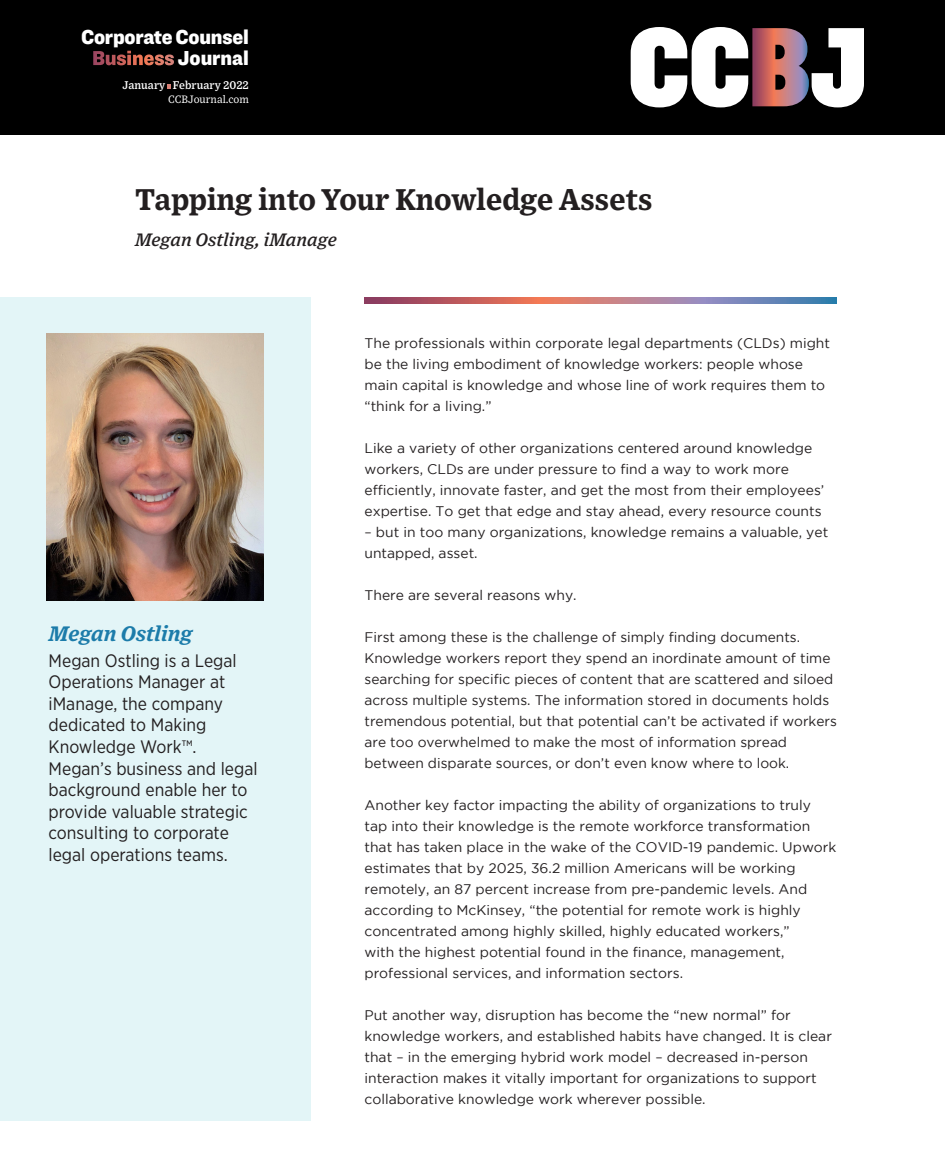
<style>
.page{position:relative;width:945px;height:1175px;background:#fff}
.page>*{position:absolute;margin:0;border:0;box-sizing:border-box;transform-origin:0 0}
.t1{font:700 30px "Exchange";color:#231f20}
.t2{font:900 21px/21.1px "Ringside Narrow";letter-spacing:-.01em;color:#fff;text-align:center}
.t3{font:italic 700 21px "Exchange";color:#1c7caa}
.t4{font:18px/21.6px "Gotham Narrow";color:#231f20}
.t5{font:italic 500 18px "Exchange";color:#231f20}
.t6{font:13.8px/21px "Gotham";color:#231f20}
.t7{font:500 11.25px "Exchange";color:#fff}
.t8{font:10.8px "Exchange";color:#fff}
</style>
<div class="page">
<div style="left:0;top:0;width:945px;height:134px;background:#000"></div>
<svg style="left:631px;top:27px;width:233px;height:80px"></svg>
<div style="left:0;top:297px;width:310px;height:823px;background:#e3f5f7"></div>
<svg style="left:364px;top:297px;width:473px;height:7px;background:#a57386"></svg>
<img style="left:46px;top:333px;width:218px;height:268px">
<h2 class="t2" style="left:81px;top:26px;width:169px">Corporate Counsel<br>Business Journal</h2>
<p class="t7" style="left:123px;top:77px;width:128px">January ○ February 2022</p>
<p class="t8" style="left:168px;top:91px;width:82px">CCBJournal.com</p>
<p class="t1" style="left:135px;top:176px;width:519px">Tapping into Your Knowledge Assets</p>
<p class="t5" style="left:135px;top:226px;width:203px">Megan Ostling, iManage</p>
<p class="t3" style="left:49px;top:617px;width:145px">Megan Ostling</p>
<p class="t4" style="left:49px;top:649px;width:210px">Megan Ostling is a Legal<br>Operations Manager at iManage, the company dedicated to Making<br>Knowledge Work™.<br>Megan’s business and legal background enable her to provide valuable strategic consulting to corporate legal operations teams.</p>
<p class="t6" style="left:364px;top:332px;width:467px">The professionals within corporate legal departments (CLDs) might be the living embodiment of knowledge workers: people whose main capital is knowledge and whose line of work requires them to “think for a living.”</p>
<p class="t6" style="left:364px;top:437px;width:461px">Like a variety of other organizations centered around knowledge workers, CLDs are under pressure to find a way to work more efficiently, innovate faster, and get the most from their employees’ expertise. To get that edge and stay ahead, every resource counts</p>
<p class="t6" style="left:364px;top:521px;width:465px">– but in too many organizations, knowledge remains a valuable, yet untapped, asset.</p>
<p class="t6" style="left:364px;top:584px;width:214px">There are several reasons why.</p>
<p class="t6" style="left:364px;top:626px;width:474px">First among these is the challenge of simply finding documents.<br>Knowledge workers report they spend an inordinate amount of time searching for specific pieces of content that are scattered and siloed across multiple systems. The information stored in documents holds tremendous potential, but that potential can’t be activated if workers are too overwhelmed to make the most of information spread between disparate sources, or don’t even know where to look.</p>
<p class="t6" style="left:364px;top:794px;width:473px">Another key factor impacting the ability of organizations to truly tap into their knowledge is the remote workforce transformation that has taken place in the wake of the COVID-19 pandemic. Upwork estimates that by 2025, 36.2 million Americans will be working remotely, an 87 percent increase from pre-pandemic levels. And according to McKinsey, “the potential for remote work is highly concentrated among highly skilled, highly educated workers,”<br>with the highest potential found in the finance, management, professional services, and information sectors.</p>
<p class="t6" style="left:364px;top:1004px;width:469px">Put another way, disruption has become the “new normal” for knowledge workers, and established habits have changed. It is clear that – in the emerging hybrid work model – decreased in-person interaction makes it vitally important for organizations to support collaborative knowledge work wherever possible.</p>
</div>
